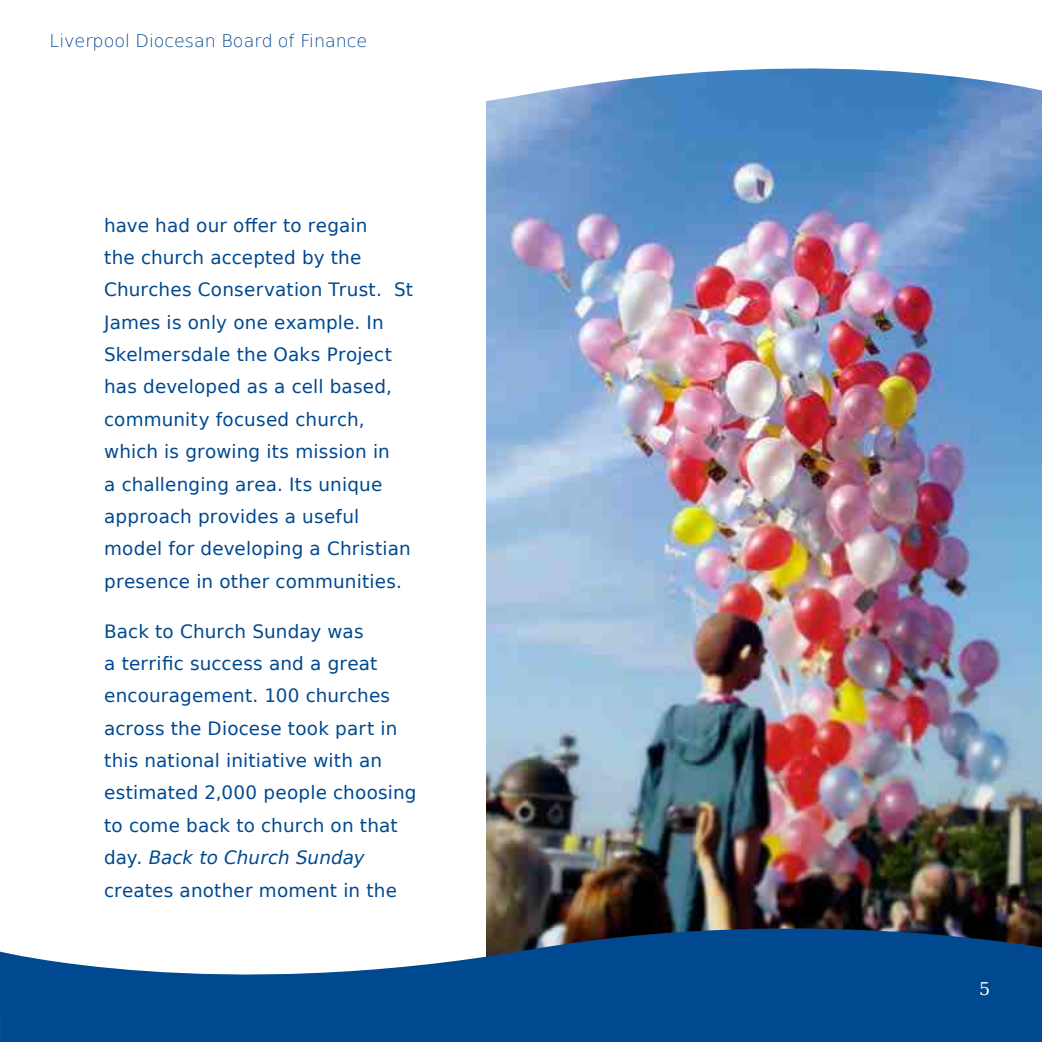
<style>
.page{position:relative;width:1042px;height:1042px;background:#fff}
.page>*{position:absolute;margin:0;border:0;box-sizing:border-box;transform-origin:0 0}
.t1{font:18.38px/32.4px "DejaVu LGC Sans";letter-spacing:.01em;color:#004990}
.t2{font:200 17.5px "DejaVu LGC Sans";color:#004990}
.t3{font:17.5px "DejaVu LGC Serif";color:#fff}
.s1{font-style:italic}
</style>
<div class="page">
<img style="left:486px;top:149px;width:555px;height:752px">
<svg style="left:0;top:901px;width:1041px;height:141px;fill:#004990"></svg>
<svg style="left:486px;top:68px;width:555px;height:81px"></svg>
<p class="t2" style="left:50px;top:31px;width:319px">Liverpool Diocesan Board of Finance</p>
<p class="t1" style="left:104px;top:209px;width:310px">have had our offer to regain<br>the church accepted by the<br>Churches Conservation Trust. St<br>James is only one example. In<br>Skelmersdale the Oaks Project has developed as a cell based, community focused church, which is growing its mission in<br>a challenging area. Its unique approach provides a useful model for developing a Christian presence in other communities.</p>
<p class="t1" style="left:104px;top:615px;width:314px">Back to Church Sunday was<br>a terrific success and a great encouragement. 100 churches across the Diocese took part in this national initiative with an estimated 2,000 people choosing to come back to church on that day. <span class="s1">Back to Church Sunday </span>creates another moment in the</p>
<p class="t3" style="left:979px;top:979px;width:13px">5</p>
</div>
